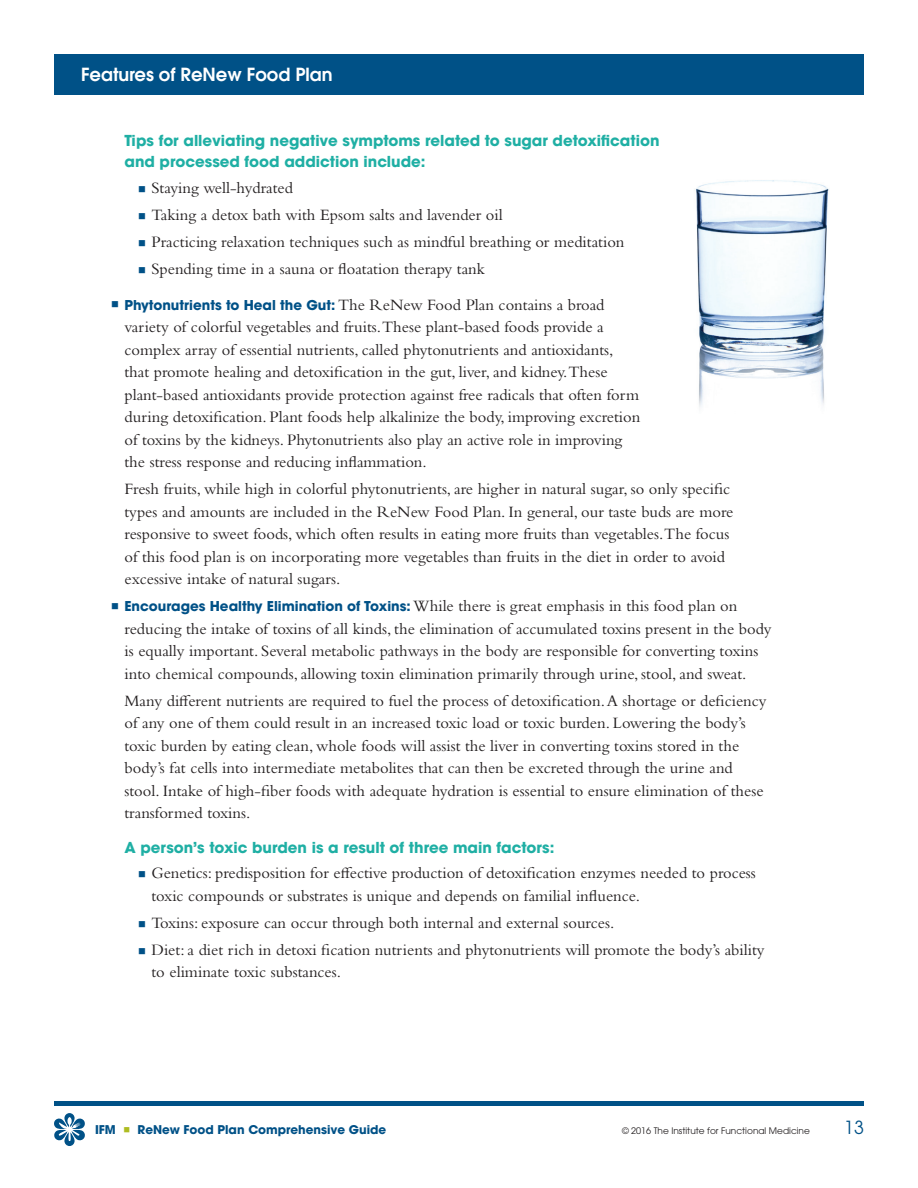
<style>
.page{position:relative;width:918px;height:1188px;background:#fff}
.page>*{position:absolute;margin:0;border:0;box-sizing:border-box;transform-origin:0 0}
.t1{font:600 18px "ITC Avant Garde Std";color:#fff}
.t2{font:18px "ITC Avant Garde Std";color:#005187}
.t3{font:16.5px/22.5px "Bembo Std";color:#231f20}
.t4{font:700 15px/21px "ITC Avant Garde Std";color:#1fafa4}
.t5{font:700 12px "ITC Avant Garde Std";color:#005187}
.t6{font:9px "ITC Avant Garde Std";color:#231f20}
.s1{color:#005187}
.s2{font-family:"ITC Avant Garde Std";font-weight:700;font-size:13.5px;color:#005187}
.s3{color:#aebc21}
</style>
<div class="page">
<div style="left:54px;top:1101px;width:810px;height:5px;background:#005187"></div>
<div style="left:54px;top:54px;width:810px;height:40px;background:#005187"></div>
<svg style="left:54px;top:1113px;width:31px;height:33px"></svg>
<img style="left:696px;top:180px;width:133px;height:227px">
<p class="t1" style="left:81px;top:63px;width:253px">Features of ReNew Food Plan</p>
<p class="t4" style="left:124px;top:130px;width:537px">Tips for alleviating negative symptoms related to sugar detoxification and processed food addiction include:</p>
<p class="t3" style="left:138px;top:176px;width:157px"><span class="s1">■</span> Staying well-hydrated</p>
<p class="t3" style="left:138px;top:203px;width:366px"><span class="s1">■</span> Taking a detox bath with Epsom salts and lavender oil</p>
<p class="t3" style="left:138px;top:230px;width:488px"><span class="s1">■</span> Practicing relaxation techniques such as mindful breathing or meditation</p>
<p class="t3" style="left:138px;top:257px;width:349px"><span class="s1">■</span> Spending time in a sauna or floatation therapy tank</p>
<p class="t3" style="left:125px;top:293px;width:517px;text-indent:-14px"><span class="s1">■</span> <span class="s2">Phytonutrients to Heal the Gut:</span> The ReNew Food Plan contains a broad variety of colorful vegetables and fruits.These plant-based foods provide a complex array of essential nutrients, called phytonutrients and antioxidants, that promote healing and detoxification in the gut, liver, and kidney.These plant-based antioxidants provide protection against free radicals that often form during detoxification. Plant foods help alkalinize the body, improving excretion of toxins by the kidneys. Phytonutrients also play an active role in improving the stress response and reducing inflammation.</p>
<p class="t3" style="left:125px;top:477px;width:610px">Fresh fruits, while high in colorful phytonutrients, are higher in natural sugar, so only specific types and amounts are included in the ReNew Food Plan. In general, our taste buds are more responsive to sweet foods, which often results in eating more fruits than vegetables.The focus of this food plan is on incorporating more vegetables than fruits in the diet in order to avoid excessive intake of natural sugars.</p>
<p class="t3" style="left:125px;top:594px;width:649px;text-indent:-14px"><span class="s1">■</span> <span class="s2">Encourages Healthy Elimination of Toxins:</span> While there is great emphasis in this food plan on reducing the intake of toxins of all kinds, the elimination of accumulated toxins present in the body is equally important. Several metabolic pathways in the body are responsible for converting toxins into chemical compounds, allowing toxin elimination primarily through urine, stool, and sweat.</p>
<p class="t3" style="left:125px;top:689px;width:644px">Many different nutrients are required to fuel the process of detoxification. A shortage or deficiency of any one of them could result in an increased toxic load or toxic burden. Lowering the body’s toxic burden by eating clean, whole foods will assist the liver in converting toxins stored in the body’s fat cells into intermediate metabolites that can then be excreted through the urine and stool. Intake of high-fiber foods with adequate hydration is essential to ensure elimination of these transformed toxins.</p>
<p class="t4" style="left:124px;top:836px;width:431px">A person’s toxic burden is a result of three main factors:</p>
<p class="t3" style="left:152px;top:861px;width:606px;text-indent:-14px"><span class="s1">■</span> Genetics: predisposition for effective production of detoxification enzymes needed to process toxic compounds or substrates is unique and depends on familial influence.</p>
<p class="t3" style="left:138px;top:911px;width:478px"><span class="s1">■</span> Toxins: exposure can occur through both internal and external sources.</p>
<p class="t3" style="left:152px;top:938px;width:615px;text-indent:-14px"><span class="s1">■</span> Diet: a diet rich in detoxi fication nutrients and phytonutrients will promote the body’s ability to eliminate toxic substances.</p>
<p class="t5" style="left:95px;top:1122px;width:293px">IFM <span class="s3">■</span> ReNew Food Plan Comprehensive Guide</p>
<p class="t2" style="left:844px;top:1116px;width:21px">13</p>
<p class="t6" style="left:622px;top:1125px;width:189px">© 2016 The Institute for Functional Medicine</p>
</div>
